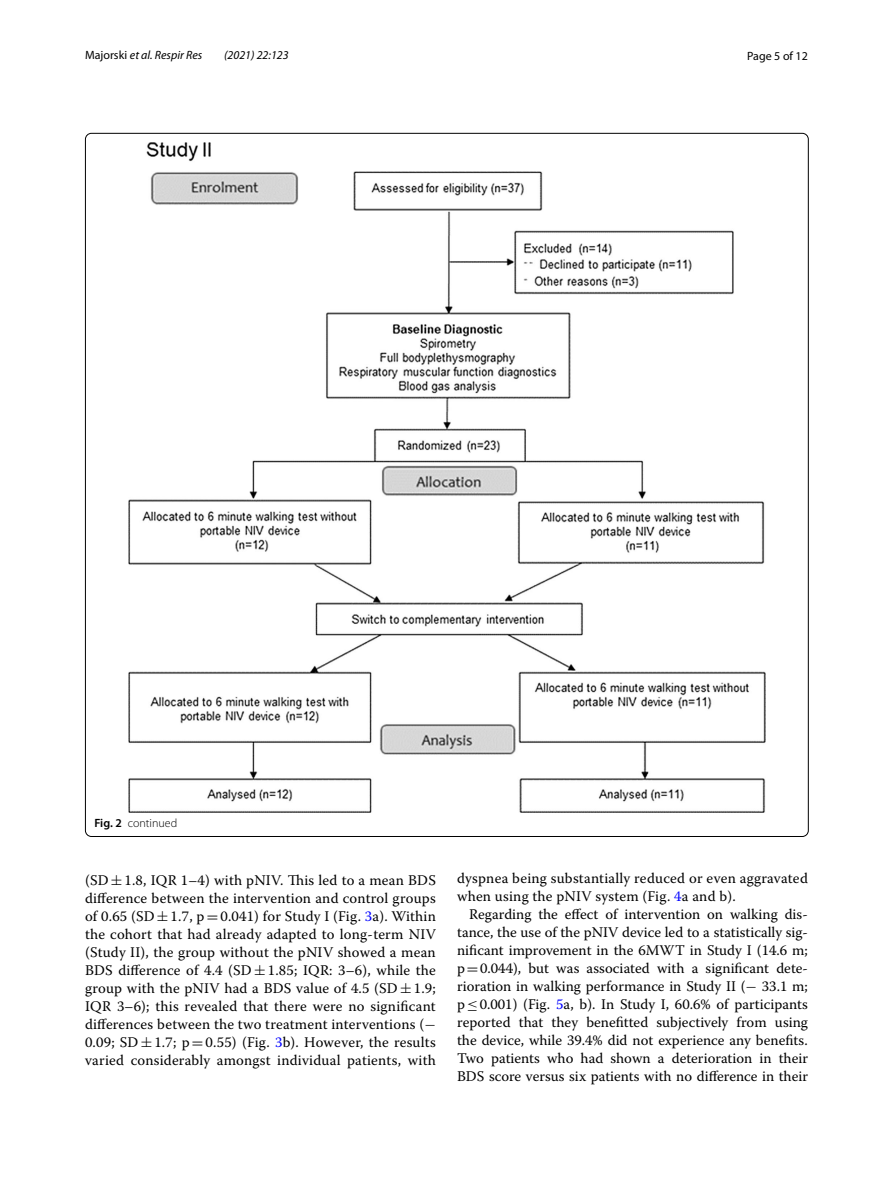
<style>
.page{position:relative;width:893px;height:1187px;background:#fff}
.page>*{position:absolute;margin:0;border:0;box-sizing:border-box;transform-origin:0 0}
.t1{font:14.7px/18px "Warnock Pro";letter-spacing:.015em;color:#000;text-align:justify}
.t2{font:italic 12px "Myriad Pro";color:#000}
.t3{font:300 12px "Myriad Pro";color:#000}
.t4{font:12px "Myriad Pro";color:#000}
.s1{font-style:normal}
.s2{font-weight:600}
.s3{font-family:"MTSY"}
.s4{color:#00f}
</style>
<div class="page">
<img style="left:129px;top:142px;width:636px;height:670px">
<p class="t2" style="left:85px;top:48px;width:119px"><span class="s1">Majorski</span> et al. Respir Res</p>
<p class="t2" style="left:224px;top:48px;width:66px">(2021) 22:123</p>
<p class="t4" style="left:747px;top:48px;width:62px">Page 5 of 12</p>
<p class="t3" style="left:94px;top:816px;width:84px"><span class="s2">Fig. 2</span> continued</p>
<p class="t1" style="left:85px;top:871px;width:352px">(SD<span class="s3">±</span>1.8, IQR 1–4) with pNIV. This led to a mean BDS difference between the intervention and control groups of 0.65 (SD<span class="s3">±</span>1.7, p<span class="s3">=</span>0.041) for Study I (Fig. <span class="s4">3</span>a). Within the cohort that had already adapted to long-term NIV (Study II), the group without the pNIV showed a mean BDS difference of 4.4 (SD<span class="s3">±</span>1.85; IQR: 3–6), while the group with the pNIV had a BDS value of 4.5 (SD <span class="s3">±</span>1.9; IQR 3–6); this revealed that there were no significant differences between the two treatment interventions (<span class="s3">− </span>0.09; SD<span class="s3">±</span>1.7; p<span class="s3">=</span>0.55) (Fig. <span class="s4">3</span>b). However, the results varied considerably amongst individual patients, with</p>
<p class="t1" style="left:457px;top:869px;width:352px">dyspnea being substantially reduced or even aggravated when using the pNIV system (Fig. <span class="s4">4</span>a and b).</p>
<p class="t1" style="left:457px;top:905px;width:352px;text-indent:12px">Regarding the effect of intervention on walking dis&shy;tance, the use of the pNIV device led to a statistically sig&shy;nificant improvement in the 6MWT in Study I (14.6 m; p<span class="s3">=</span>0.044), but was associated with a significant dete&shy;rioration in walking performance in Study II (<span class="s3">−</span> 33.1 m; p<span class="s3">≤</span>0.001) (Fig. <span class="s4">5</span>a, b). In Study I, 60.6% of participants reported that they benefitted subjectively from using the device, while 39.4% did not experience any benefits.<br>Two patients who had shown a deterioration in their BDS score versus six patients with no difference in their</p>
</div>
